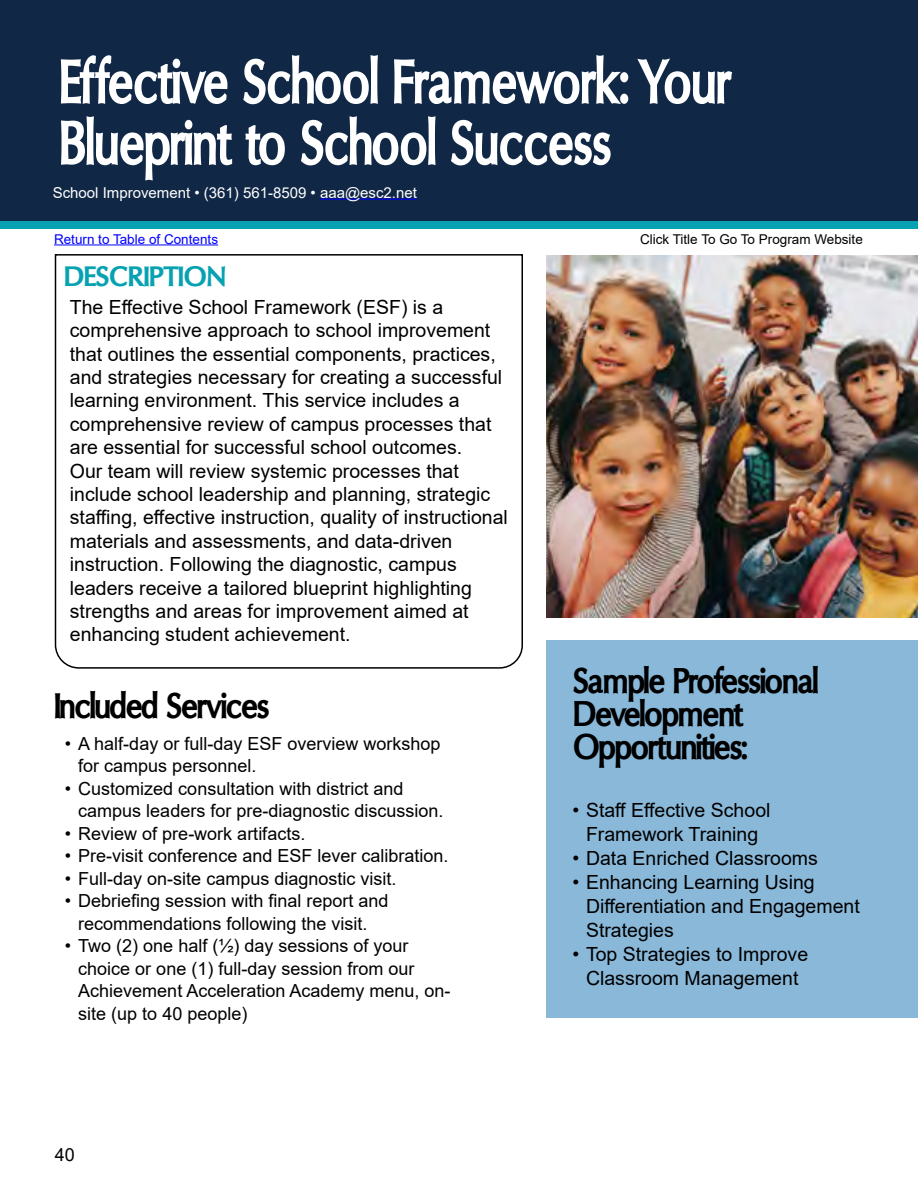
<style>
.page{position:relative;width:918px;height:1188px;background:#fff}
.page>*{position:absolute;margin:0;border:0;box-sizing:border-box;transform-origin:0 0}
.t1{font:63.75px/61.2px "Oregon LDO Black";color:#fff;scale:.8 1}
.t2{font:36.3px/33px "Oregon LDO Black";letter-spacing:-.02em;color:#000;scale:.91 1}
.t3{font:28.5px "Oregon LDO Black";color:#07a2b2}
.t4{font:19.5px/23.4px "Arial";color:#000}
.t5{font:18px/22.5px "Arial";color:#000}
.t6{font:15px "Arial";color:#fff}
.t7{font:13.5px "Arial";color:#000}
.t8{font:13.5px "Arial";color:#00f}
</style>
<div class="page">
<div style="left:0;top:0;width:918px;height:222px;background:#102846"></div>
<div style="left:0;top:222px;width:918px;height:7px;background:#07a2b2"></div>
<hr style="left:54px;top:244px;width:164px;height:1px;background:#00f">
<svg style="left:54px;top:254px;width:469px;height:415px"></svg>
<img style="left:546px;top:256px;width:372px;height:361px">
<div style="left:546px;top:641px;width:372px;height:377px;background:#89b8d9"></div>
<hr style="left:320px;top:199px;width:97px;height:1px;background:#00f">
<h1 class="t1" style="left:60px;top:53px;width:841px">Effective School Framework: Your<br>Blueprint to School Success</h1>
<p class="t6" style="left:53px;top:182px;width:366px">School Improvement • (361) 561-8509 • aaa@esc2.net</p>
<p class="t8" style="left:54px;top:229px;width:166px">Return to Table of Contents</p>
<p class="t7" style="left:640px;top:229px;width:224px">Click Title To Go To Program Website</p>
<h3 class="t3" style="left:64px;top:260px;width:164px">DESCRIPTION</h3>
<p class="t4" style="left:70px;top:295px;width:440px">The Effective School Framework (ESF) is a comprehensive approach to school improvement that outlines the essential components, practices, and strategies necessary for creating a successful learning environment. This service includes a comprehensive review of campus processes that are essential for successful school outcomes.<br>Our team will review systemic processes that include school leadership and planning, strategic staffing, effective instruction, quality of instructional materials and assessments, and data-driven instruction. Following the diagnostic, campus leaders receive a tailored blueprint highlighting strengths and areas for improvement aimed at enhancing student achievement.</p>
<h2 class="t2" style="left:55px;top:691px;width:237px">Included Services</h2>
<p class="t5" style="left:78px;top:732px;width:364px;text-indent:-14px">• A half-day or full-day ESF overview workshop for campus personnel.</p>
<p class="t5" style="left:78px;top:777px;width:367px;text-indent:-14px">• Customized consultation with district and campus leaders for pre-diagnostic discussion.</p>
<p class="t5" style="left:65px;top:822px;width:242px">• Review of pre-work artifacts.</p>
<p class="t5" style="left:65px;top:844px;width:385px">• Pre-visit conference and ESF lever calibration.</p>
<p class="t5" style="left:65px;top:867px;width:333px">• Full-day on-site campus diagnostic visit.</p>
<p class="t5" style="left:65px;top:889px;width:325px;text-align:center">• Debriefing session with final report and recommendations following the visit.</p>
<p class="t5" style="left:78px;top:934px;width:374px;text-indent:-14px">• Two (2) one half (½) day sessions of your choice or one (1) full-day session from our Achievement Acceleration Academy menu, on&shy;site (up to 40 people)</p>
<p class="t5" style="left:55px;top:1143px;width:22px">40</p>
<h2 class="t2" style="left:573px;top:665px;width:271px">Sample Professional<br>Development<br>Opportunities:</h2>
<p class="t4" style="left:573px;top:798px;width:199px;line-height:24px;text-align:center">• Staff Effective School<br>Framework Training</p>
<p class="t4" style="left:573px;top:846px;width:247px">• Data Enriched Classrooms</p>
<p class="t4" style="left:586px;top:870px;width:275px;line-height:24px;text-indent:-13px">• Enhancing Learning Using<br>Differentiation and Engagement<br>Strategies</p>
<p class="t4" style="left:573px;top:942px;width:237px;line-height:24px;text-align:center">• Top Strategies to Improve<br>Classroom Management</p>
</div>
